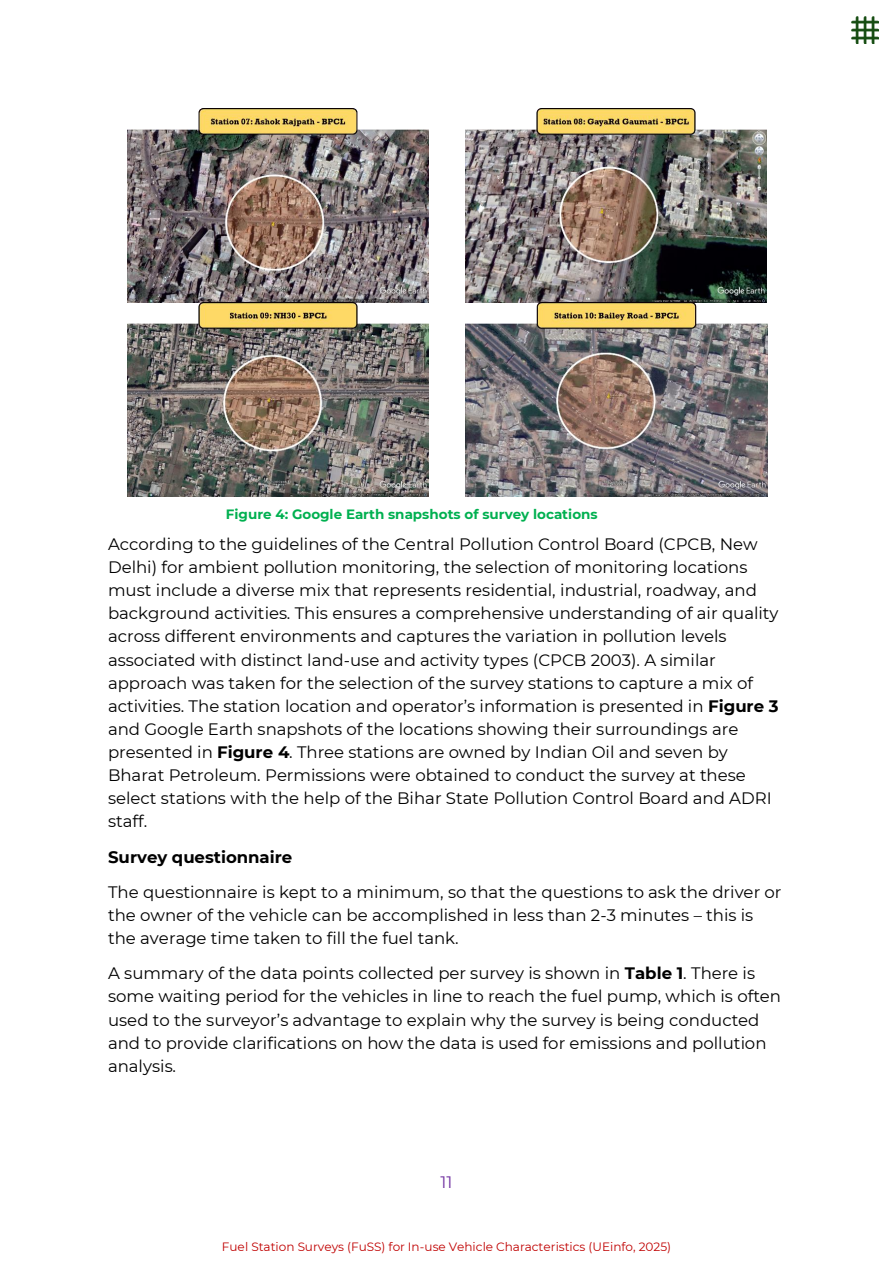
<style>
.page{position:relative;width:893px;height:1263px;background:#fff}
.page>*{position:absolute;margin:0;border:0;box-sizing:border-box;transform-origin:0 0}
.t1{font:16.5px/23.1px "Montserrat";color:#000}
.t2{font:700 16.5px "Montserrat";color:#000}
.t3{font:16.5px "Montserrat";color:#7030a0}
.t4{font:700 13.5px "Montserrat";color:#00b050}
.t5{font:12px "Montserrat";color:#c00000}
.s1{font-weight:700}
</style>
<div class="page">
<img style="left:851px;top:16px;width:27px;height:27px">
<img style="left:128px;top:108px;width:301px;height:389px">
<img style="left:466px;top:108px;width:301px;height:389px">
<p class="t4" style="left:226px;top:506px;width:373px">Figure 4: Google Earth snapshots of survey locations</p>
<p class="t1" style="left:108px;top:532px;width:672px">According to the guidelines of the Central Pollution Control Board (CPCB, New Delhi) for ambient pollution monitoring, the selection of monitoring locations must include a diverse mix that represents residential, industrial, roadway, and background activities. This ensures a comprehensive understanding of air quality across different environments and captures the variation in pollution levels associated with distinct land-use and activity types (CPCB 2003). A similar approach was taken for the selection of the survey stations to capture a mix of activities. The station location and operator’s information is presented in <span class="s1">Figure 3 </span>and Google Earth snapshots of the locations showing their surroundings are presented in <span class="s1">Figure 4</span>. Three stations are owned by Indian Oil and seven by Bharat Petroleum. Permissions were obtained to conduct the survey at these select stations with the help of the Bihar State Pollution Control Board and ADRI staff.</p>
<p class="t2" style="left:108px;top:847px;width:186px">Survey questionnaire</p>
<p class="t1" style="left:108px;top:880px;width:675px">The questionnaire is kept to a minimum, so that the questions to ask the driver or the owner of the vehicle can be accomplished in less than 2-3 minutes – this is the average time taken to fill the fuel tank.</p>
<p class="t1" style="left:108px;top:962px;width:675px">A summary of the data points collected per survey is shown in <span class="s1">Table 1</span>. There is some waiting period for the vehicles in line to reach the fuel pump, which is often used to the surveyor’s advantage to explain why the survey is being conducted and to provide clarifications on how the data is used for emissions and pollution analysis.</p>
<p class="t3" style="left:441px;top:1172px;width:13px">11</p>
<p class="t5" style="left:222px;top:1240px;width:451px">Fuel Station Surveys (FuSS) for In-use Vehicle Characteristics (UEinfo, 2025)</p>
</div>
